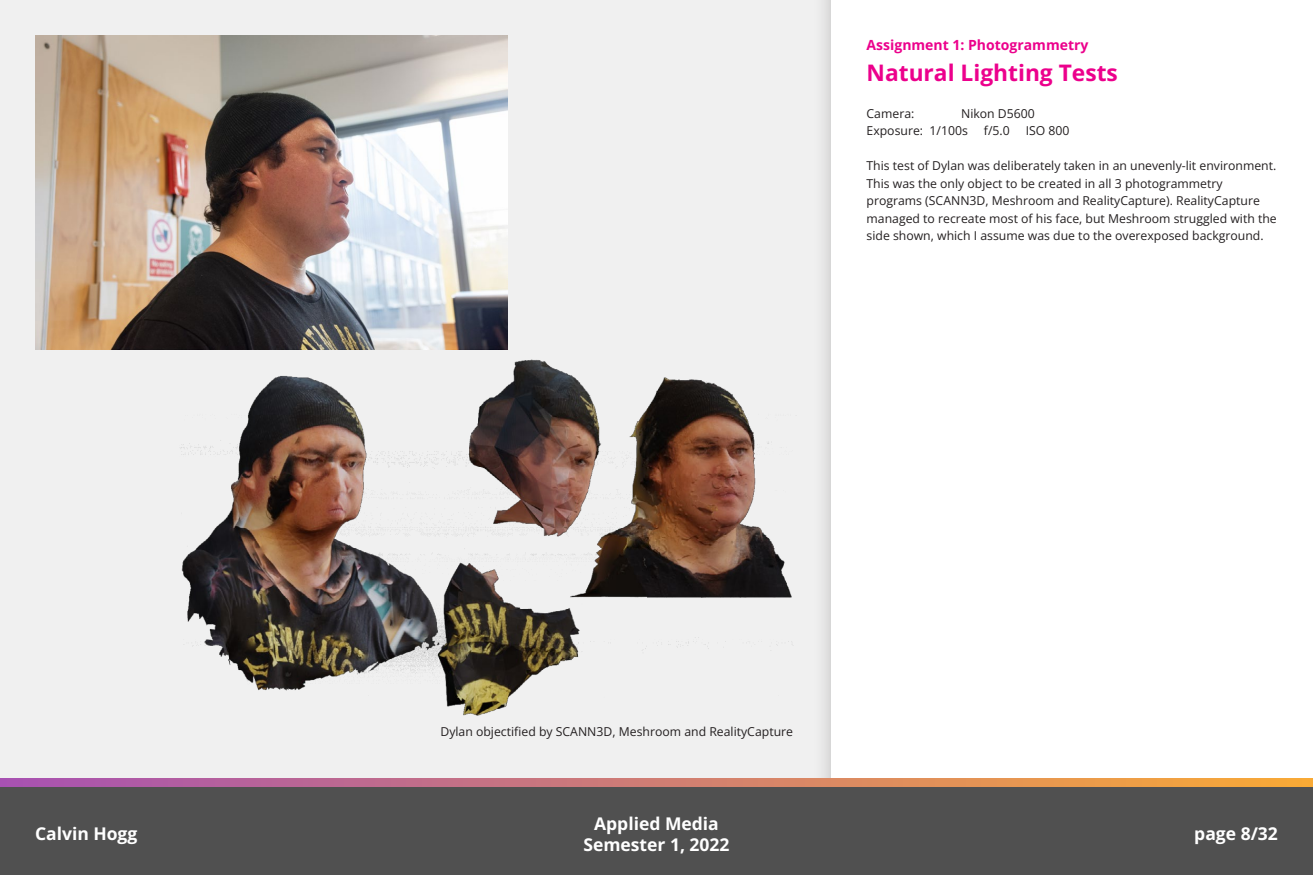
<style>
.page{position:relative;width:1313px;height:875px;background:#fff}
.page>*{position:absolute;margin:0;border:0;box-sizing:border-box;transform-origin:0 0}
.t1{font:700 22.75px "Open Sans";color:#ec008c}
.t2{font:700 17.5px/21px "Open Sans";color:#fff;text-align:center}
.t3{font:700 14px "Open Sans";color:#ec008c}
.Custom_style{font:12.25px/17.5px "Open Sans";color:#231f20}
</style>
<div class="page">
<div style="left:0;top:0;width:812px;height:779px;background:#f0f0f0"></div>
<div style="left:812px;top:0;width:500px;height:875px;background:#e7e6e7"></div>
<div style="left:831px;top:0;width:481px;height:875px;background:#fff"></div>
<svg style="left:0;top:779px;width:1312px;height:9px"></svg>
<div style="left:0;top:788px;width:1312px;height:87px;background:#505050"></div>
<img style="left:35px;top:35px;width:472px;height:315px">
<img style="left:180px;top:356px;width:616px;height:363px">
<p class="t3" style="left:866px;top:35px;width:223px">Assignment 1: Photogrammetry</p>
<p class="t1" style="left:866px;top:57px;width:253px">Natural Lighting Tests</p>
<p class="Custom_style" style="left:866px;top:104px;width:49px">Camera:</p>
<p class="Custom_style" style="left:961px;top:104px;width:75px">Nikon D5600</p>
<p class="Custom_style" style="left:866px;top:122px;width:103px">Exposure: 1/100s</p>
<p class="Custom_style" style="left:984px;top:122px;width:27px">f/5.0</p>
<p class="Custom_style" style="left:1025px;top:122px;width:45px">ISO 800</p>
<p class="Custom_style" style="left:866px;top:157px;width:412px">This test of Dylan was deliberately taken in an unevenly-lit environment.<br>This was the only object to be created in all 3 photogrammetry programs (SCANN3D, Meshroom and RealityCapture). RealityCapture managed to recreate most of his face, but Meshroom struggled with the side shown, which I assume was due to the overexposed background.</p>
<p class="Custom_style" style="left:440px;top:722px;width:354px">Dylan objectified by SCANN3D, Meshroom and RealityCapture</p>
<h2 class="t2" style="left:583px;top:813px;width:148px">Applied Media<br>Semester 1, 2022</h2>
<h2 class="t2" style="left:35px;top:823px;width:104px">Calvin Hogg</h2>
<h2 class="t2" style="left:1194px;top:823px;width:85px">page 8/32</h2>
</div>
